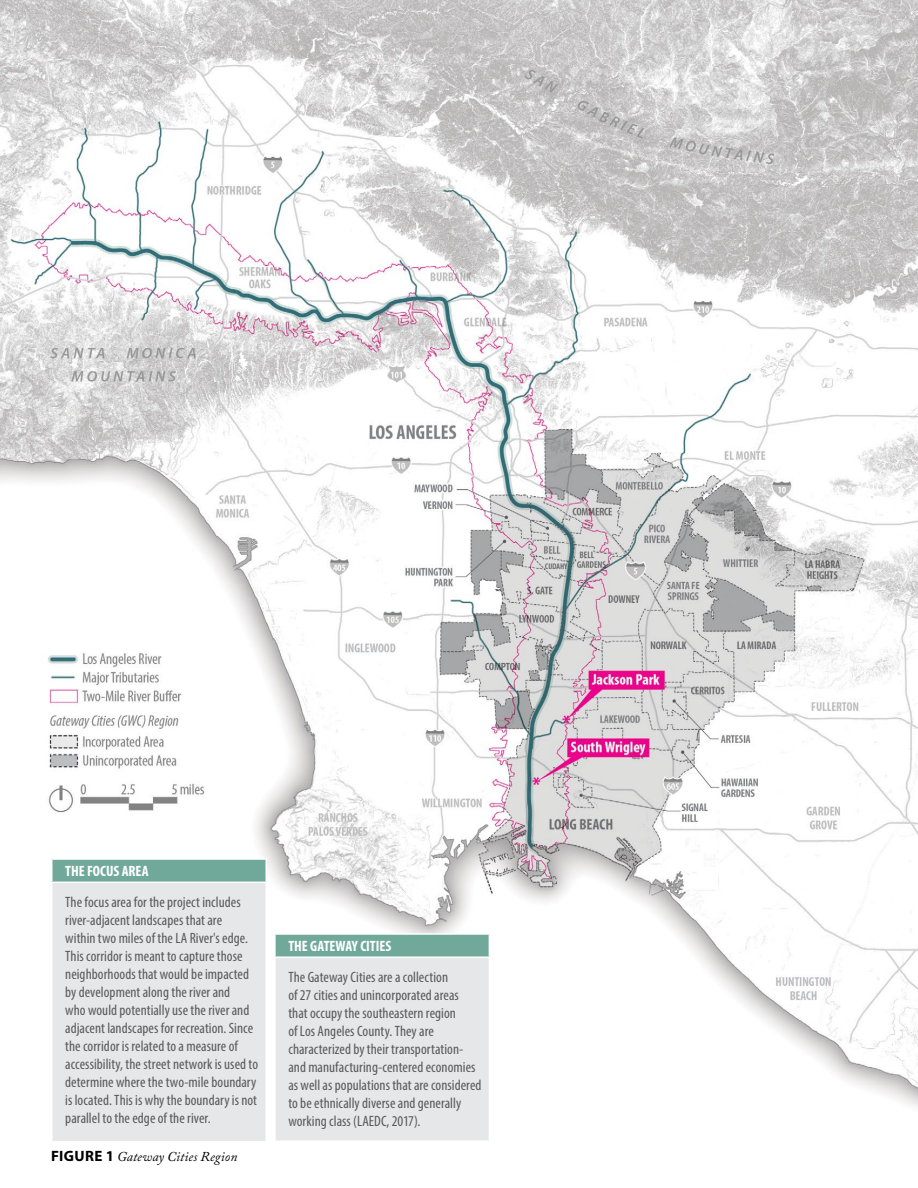
<style>
.page{position:relative;width:918px;height:1188px;background:#fff}
.page>*{position:absolute;margin:0;border:0;box-sizing:border-box;transform-origin:0 0}
.t1{font:condensed 15px/18px "Myriad Pro";letter-spacing:.005em;color:#58595b}
.t2{font:700 condensed 15px "Myriad Pro";letter-spacing:-.005em;color:#fff}
.t3{font:italic 13.5px "Adobe Caslon Pro";letter-spacing:.01em;color:#000}
.s1{font-family:"Myriad Pro";font-weight:700;font-style:normal;font-size:15px}
</style>
<div class="page">
<img style="left:0;top:0;width:918px;height:1107px">
<div style="left:275px;top:934px;width:214px;height:23px;background:#70a99a"></div>
<div style="left:275px;top:957px;width:214px;height:184px;background:#e6e7e8"></div>
<hr style="left:274px;top:933px;width:216px;height:2px;background:#fff">
<hr style="left:274px;top:935px;width:2px;height:21px;background:#fff">
<svg style="left:489px;top:935px;width:1px;height:21px"></svg>
<hr style="left:274px;top:956px;width:216px;height:2px;background:#fff">
<hr style="left:274px;top:958px;width:2px;height:182px;background:#fff">
<hr style="left:489px;top:958px;width:1px;height:182px;background:#fff">
<hr style="left:274px;top:1140px;width:216px;height:2px;background:#fff">
<div style="left:52px;top:859px;width:214px;height:23px;background:#70a99a"></div>
<div style="left:52px;top:882px;width:214px;height:260px;background:#e6e7e8"></div>
<hr style="left:51px;top:858px;width:216px;height:2px;background:#fff">
<svg style="left:51px;top:860px;width:1px;height:22px"></svg>
<svg style="left:266px;top:860px;width:1px;height:22px"></svg>
<hr style="left:51px;top:882px;width:216px;height:1px;background:#fff">
<hr style="left:51px;top:883px;width:1px;height:258px;background:#fff">
<hr style="left:266px;top:883px;width:1px;height:258px;background:#fff">
<hr style="left:51px;top:1141px;width:216px;height:2px;background:#fff">
<p class="t2" style="left:65px;top:862px;width:85px">THE FOCUS AREA</p>
<p class="t1" style="left:65px;top:893px;width:194px">The focus area for the project includes river-adjacent landscapes that are<br>within two miles of the LA River's edge.<br>This corridor is meant to capture those neighborhoods that would be impacted by development along the river and<br>who would potentially use the river and adjacent landscapes for recreation. Since the corridor is related to a measure of accessibility, the street network is used to determine where the two-mile boundary is located. This is why the boundary is not parallel to the edge of the river.</p>
<p class="t3" style="left:51px;top:1149px;width:188px"><span class="s1">FIGURE 1</span> Gateway Cities Region</p>
<p class="t2" style="left:288px;top:937px;width:104px">THE GATEWAY CITIES</p>
<p class="t1" style="left:288px;top:968px;width:195px">The Gateway Cities are a collection<br>of 27 cities and unincorporated areas that occupy the southeastern region<br>of Los Angeles County. They are characterized by their transportation&shy;and manufacturing-centered economies as well as populations that are considered to be ethnically diverse and generally working class (LAEDC, 2017).</p>
</div>
